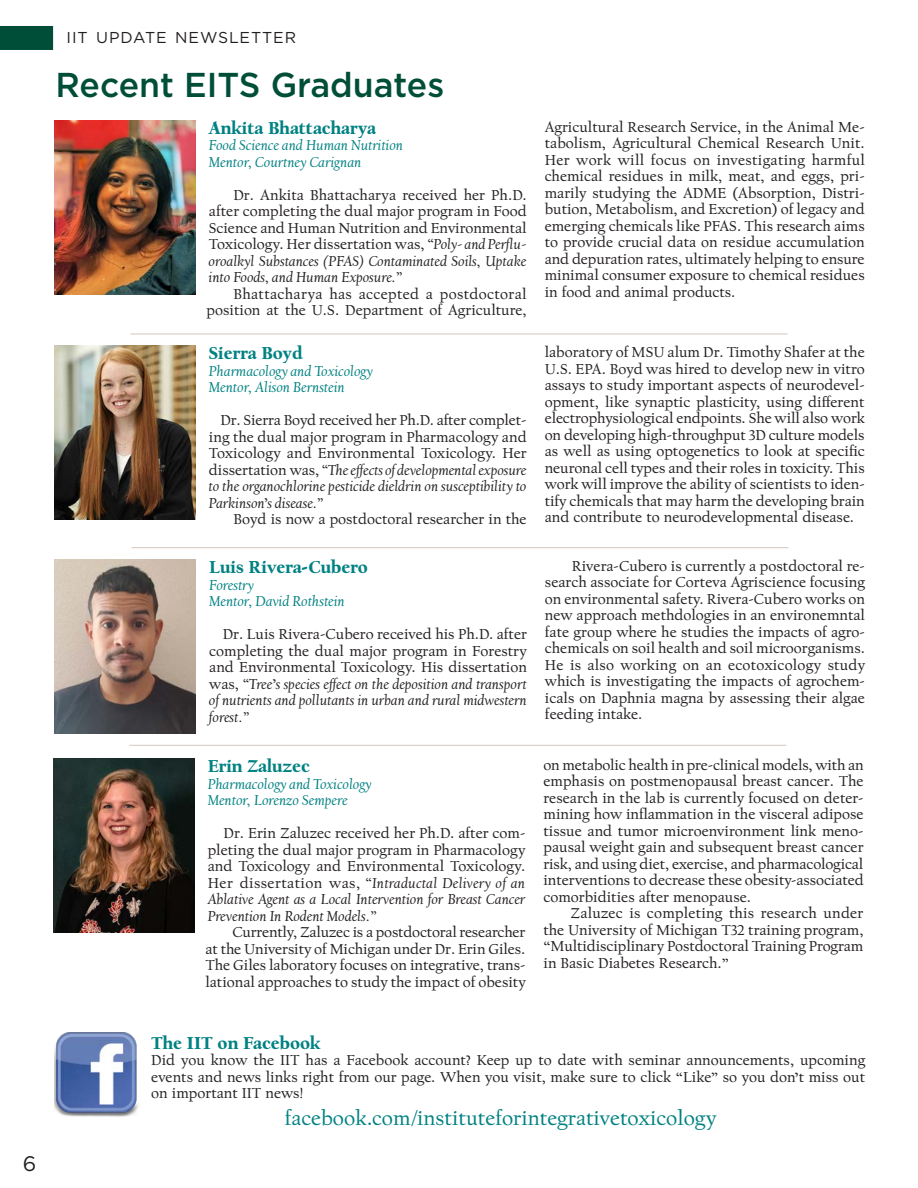
<style>
.page{position:relative;width:918px;height:1188px;background:#fff}
.page>*{position:absolute;margin:0;border:0;box-sizing:border-box;transform-origin:0 0}
.t1{font:500 34.5px "Gotham";color:#004e38}
.t2{font:21px "Californian FB Text";color:#008182}
.t3{font:21px "Gotham";color:#231f20}
.t4{font:900 18px "Californian FB Text";color:#008182}
.t5{font:15.75px "Gotham";letter-spacing:.055em;color:#231f20}
.t6{font:15px/16.5px "Californian FB Text";color:#231f20;text-align:justify}
.t7{font:italic 15px "Californian FB Text";color:#008182}
.s1{font-style:italic}
</style>
<div class="page">
<div style="left:0;top:26px;width:53px;height:24px;background:#004e38"></div>
<img style="left:55px;top:1032px;width:84px;height:85px">
<hr style="left:130px;top:334px;width:658px;height:1px;background:#d1c9bd">
<img style="left:55px;top:120px;width:140px;height:174px">
<hr style="left:129px;top:745px;width:657px;height:1px;background:#d1c9bd">
<img style="left:53px;top:758px;width:141px;height:174px">
<img style="left:55px;top:346px;width:140px;height:174px">
<img style="left:55px;top:559px;width:141px;height:174px">
<hr style="left:131px;top:547px;width:657px;height:1px;background:#d1c9bd">
<h2 class="t3" style="left:23px;top:1150px;width:15px">6</h2>
<p class="t5" style="left:67px;top:28px;width:231px">IIT UPDATE NEWSLETTER</p>
<p class="t1" style="left:55px;top:63px;width:390px">Recent EITS Graduates</p>
<p class="t4" style="left:209px;top:118px;width:169px">Ankita Bhattacharya</p>
<p class="t7" style="left:209px;top:137px;width:196px">Food Science and Human Nutrition</p>
<p class="t7" style="left:209px;top:153px;width:154px">Mentor, Courtney Carignan</p>
<p class="t6" style="left:209px;top:187px;width:319px;text-indent:24px">Dr. Ankita Bhattacharya received her Ph.D. after completing the dual major program in Food Science and Human Nutrition and Environmental Toxicology. Her dissertation was, <span class="s1">“Poly- and Perflu&shy;oroalkyl Substances (PFAS) Contaminated Soils, Uptake into Foods, and Human Exposure.”</span></p>
<p class="t6" style="left:207px;top:286px;width:322px;text-align:right">Bhattacharya has accepted a postdoctoral position at the U.S. Department of Agriculture,</p>
<p class="t4" style="left:209px;top:343px;width:96px">Sierra Boyd</p>
<p class="t7" style="left:209px;top:362px;width:166px">Pharmacology and Toxicology</p>
<p class="t7" style="left:209px;top:379px;width:138px">Mentor, Alison Bernstein</p>
<p class="t6" style="left:209px;top:413px;width:319px;text-indent:12px">Dr. Sierra Boyd received her Ph.D. after complet&shy;ing the dual major program in Pharmacology and Toxicology and Environmental Toxicology. Her dissertation was, <span class="s1">“The effects of developmental exposure to the organochlorine pesticide dieldrin on susceptibility to Parkinson’s disease.”</span></p>
<p class="t6" style="left:234px;top:512px;width:295px">Boyd is now a postdoctoral researcher in the</p>
<p class="t4" style="left:209px;top:557px;width:160px">Luis Rivera-Cubero</p>
<p class="t7" style="left:209px;top:576px;width:46px">Forestry</p>
<p class="t7" style="left:209px;top:592px;width:137px">Mentor, David Rothstein</p>
<p class="t6" style="left:209px;top:626px;width:319px;text-indent:14px">Dr. Luis Rivera-Cubero received his Ph.D. after completing the dual major program in Forestry and Environmental Toxicology. His dissertation was, <span class="s1">“Tree’s species effect on the deposition and transport of nutrients and pollutants in urban and rural midwestern forest.”</span></p>
<p class="t4" style="left:208px;top:756px;width:103px">Erin Zaluzec</p>
<p class="t7" style="left:208px;top:775px;width:166px">Pharmacology and Toxicology</p>
<p class="t7" style="left:208px;top:791px;width:142px">Mentor, Lorenzo Sempere</p>
<p class="t6" style="left:208px;top:825px;width:319px;text-indent:16px">Dr. Erin Zaluzec received her Ph.D. after com&shy;pleting the dual major program in Pharmacology and Toxicology and Environmental Toxicology.<br>Her dissertation was, <span class="s1">“Intraductal Delivery of an Ablative Agent as a Local Intervention for Breast Cancer Prevention In Rodent Models.”</span></p>
<p class="t6" style="left:205px;top:924px;width:322px;text-indent:27px">Currently, Zaluzec is a postdoctoral researcher at the University of Michigan under Dr. Erin Giles.<br>The Giles laboratory focuses on integrative, trans&shy;lational approaches to study the impact of obesity</p>
<p class="t6" style="left:545px;top:119px;width:322px">Agricultural Research Service, in the Animal Me&shy;tabolism, Agricultural Chemical Research Unit.<br>Her work will focus on investigating harmful chemical residues in milk, meat, and eggs, pri&shy;marily studying the ADME (Absorption, Distri&shy;bution, Metabolism, and Excretion) of legacy and emerging chemicals like PFAS. This research aims to provide crucial data on residue accumulation and depuration rates, ultimately helping to ensure minimal consumer exposure to chemical residues in food and animal products.</p>
<p class="t6" style="left:545px;top:344px;width:322px">laboratory of MSU alum Dr. Timothy Shafer at the U.S. EPA. Boyd was hired to develop new in vitro assays to study important aspects of neurodevel&shy;opment, like synaptic plasticity, using different electrophysiological endpoints. She will also work on developing high-throughput 3D culture models as well as using optogenetics to look at specific neuronal cell types and their roles in toxicity. This work will improve the ability of scientists to iden&shy;tify chemicals that may harm the developing brain and contribute to neurodevelopmental disease.</p>
<p class="t6" style="left:545px;top:558px;width:322px;text-indent:27px">Rivera-Cubero is currently a postdoctoral re&shy;search associate for Corteva Agriscience focusing on environmental safety. Rivera-Cubero works on new approach methdologies in an environemntal fate group where he studies the impacts of agro&shy;chemicals on soil health and soil microorganisms.<br>He is also working on an ecotoxicology study which is investigating the impacts of agrochem&shy;icals on Daphnia magna by assessing their algae feeding intake.</p>
<p class="t6" style="left:543px;top:757px;width:322px">on metabolic health in pre-clinical models, with an emphasis on postmenopausal breast cancer. The research in the lab is currently focused on deter&shy;mining how inflammation in the visceral adipose tissue and tumor microenvironment link meno&shy;pausal weight gain and subsequent breast cancer risk, and using diet, exercise, and pharmacological interventions to decrease these obesity-associated comorbidities after menopause.</p>
<p class="t6" style="left:543px;top:906px;width:322px;text-indent:27px">Zaluzec is completing this research under the University of Michigan T32 training program, “Multidisciplinary Postdoctoral Training Program in Basic Diabetes Research.”</p>
<p class="t4" style="left:151px;top:1032px;width:171px">The IIT on Facebook</p>
<p class="t6" style="left:151px;top:1052px;width:716px">Did you know the IIT has a Facebook account? Keep up to date with seminar announcements, upcoming events and news links right from our page. When you visit, make sure to click “Like” so you don’t miss out on important IIT news!</p>
<p class="t2" style="left:285px;top:1107px;width:433px">facebook.com/instituteforintegrativetoxicology</p>
</div>
